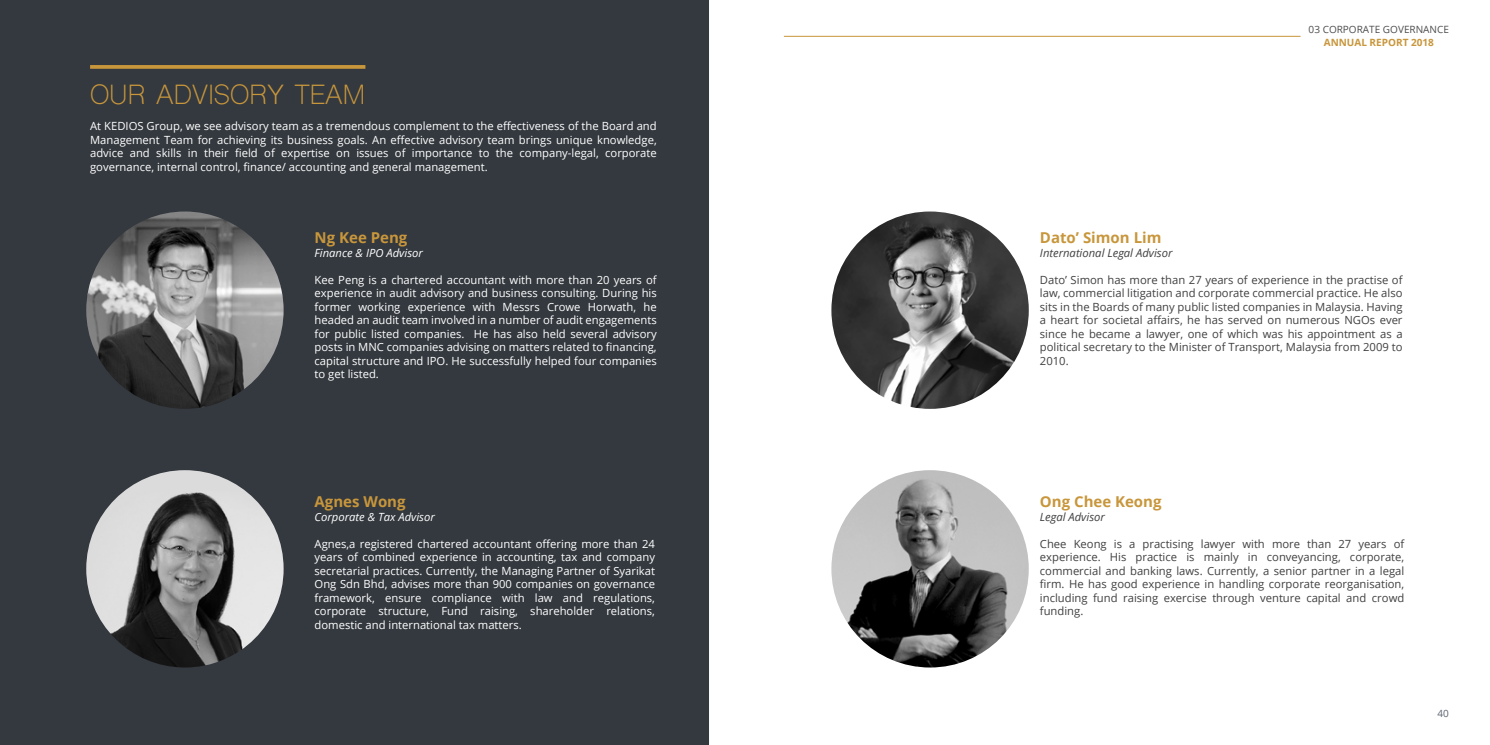
<style>
.page{position:relative;width:1490px;height:745px;background:#fff}
.page>*{position:absolute;margin:0;border:0;box-sizing:border-box;transform-origin:0 0}
.t1{font:26.25px "Shree Dev 0714";letter-spacing:.01em;color:#c8963b}
.t2{font:700 15px "Open Sans";color:#c8963b}
.t3{font:11.25px/13.5px "Open Sans";color:#fff;text-align:justify}
.t4{font:11.25px/13.5px "Open Sans";color:#414042;text-align:justify}
.t5{font:italic 11.25px "Open Sans";color:#fff}
.t6{font:italic 11.25px "Open Sans";color:#414042}
.t7{font:10px "Open Sans";color:#4d4d4f}
.t8{font:700 10px "Open Sans";color:#c8963b}
.t9{font:10px "Open Sans";color:#5b6371}
</style>
<div class="page">
<div style="left:0;top:1px;width:709px;height:744px;background:#34393f"></div>
<svg style="left:90px;top:65px;width:275px;height:4px"></svg>
<hr style="left:784px;top:36px;width:516px;height:1px;background:#c8963b">
<img style="left:86px;top:211px;width:198px;height:198px;border-radius:99px">
<img style="left:86px;top:470px;width:198px;height:197px;border-radius:99px">
<img style="left:831px;top:211px;width:198px;height:198px;border-radius:99px">
<img style="left:831px;top:470px;width:198px;height:197px;border-radius:99px">
<h1 class="t1" style="left:90px;top:78px;width:277px">OUR ADVISORY TEAM</h1>
<p class="t3" style="left:90px;top:119px;width:568px">At KEDIOS Group, we see advisory team as a tremendous complement to the effectiveness of the Board and Management Team for achieving its business goals. An effective advisory team brings unique knowledge, advice and skills in their field of expertise on issues of importance to the company-legal, corporate governance, internal control, finance/ accounting and general management.</p>
<h2 class="t2" style="left:315px;top:227px;width:94px">Ng Kee Peng</h2>
<p class="t5" style="left:315px;top:245px;width:110px">Finance &amp; IPO Advisor</p>
<p class="t3" style="left:315px;top:273px;width:344px">Kee Peng is a chartered accountant with more than 20 years of experience in audit advisory and business consulting. During his former working experience with Messrs Crowe Horwath, he headed an audit team involved in a number of audit engagements for public listed companies. He has also held several advisory posts in MNC companies advising on matters related to financing, capital structure and IPO. He successfully helped four companies to get listed.</p>
<h2 class="t2" style="left:315px;top:491px;width:93px">Agnes Wong</h2>
<p class="t5" style="left:315px;top:509px;width:122px">Corporate &amp; Tax Advisor</p>
<p class="t3" style="left:315px;top:536px;width:342px">Agnes,a registered chartered accountant offering more than 24 years of combined experience in accounting, tax and company secretarial practices. Currently, the Managing Partner of Syarikat Ong Sdn Bhd, advises more than 900 companies on governance framework, ensure compliance with law and regulations, corporate structure, Fund raising, shareholder relations, domestic and international tax matters.</p>
<p class="t7" style="left:1308px;top:22px;width:142px">03 CORPORATE GOVERNANCE</p>
<p class="t8" style="left:1323px;top:35px;width:112px">ANNUAL REPORT 2018</p>
<h2 class="t2" style="left:1040px;top:227px;width:123px">Dato’ Simon Lim</h2>
<p class="t6" style="left:1040px;top:245px;width:134px">International Legal Advisor</p>
<p class="t4" style="left:1040px;top:273px;width:364px">Dato’ Simon has more than 27 years of experience in the practise of law, commercial litigation and corporate commercial practice. He also sits in the Boards of many public listed companies in Malaysia. Having a heart for societal affairs, he has served on numerous NGOs ever since he became a lawyer, one of which was his appointment as a political secretary to the Minister of Transport, Malaysia from 2009 to 2010.</p>
<h2 class="t2" style="left:1040px;top:491px;width:123px">Ong Chee Keong</h2>
<p class="t6" style="left:1040px;top:509px;width:67px">Legal Advisor</p>
<p class="t4" style="left:1040px;top:536px;width:366px">Chee Keong is a practising lawyer with more than 27 years of experience. His practice is mainly in conveyancing, corporate, commercial and banking laws. Currently, a senior partner in a legal firm. He has good experience in handling corporate reorganisation, including fund raising exercise through venture capital and crowd funding.</p>
<p class="t9" style="left:1437px;top:707px;width:13px">40</p>
</div>
